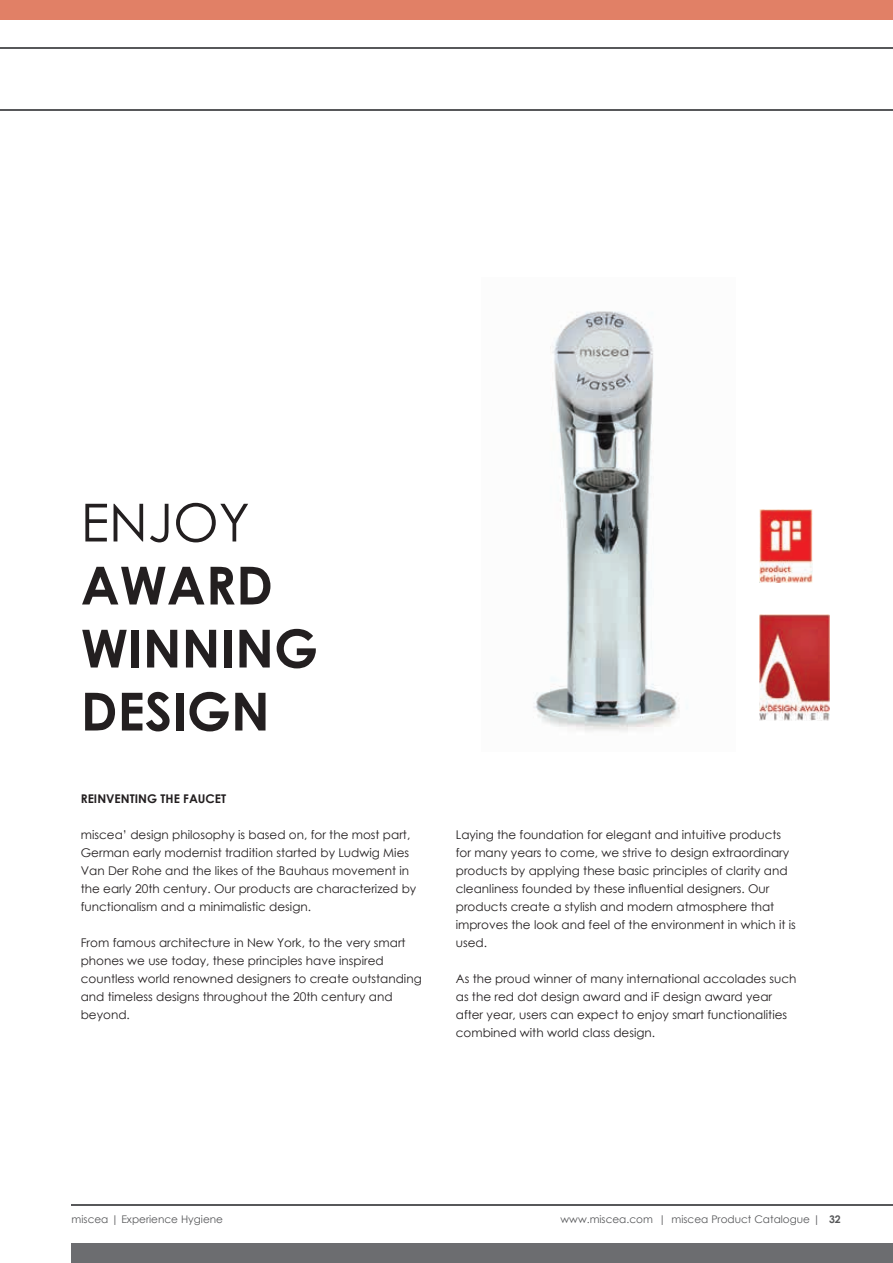
<style>
.page{position:relative;width:893px;height:1263px;background:#fff}
.page>*{position:absolute;margin:0;border:0;box-sizing:border-box;transform-origin:0 0}
.t1{font:700 52.5px/63px "Century Gothic";color:#231f20}
.t2{font:52.5px "Century Gothic";color:#231f20}
.t3{font:12px/18px "Century Gothic";color:#231f20}
.t4{font:700 12px "Century Gothic";color:#231f20}
.t5{font:10.5px "Century Gothic";color:#57585a}
.s1{font-weight:700}
</style>
<div class="page">
<div style="left:72px;top:1244px;width:821px;height:19px;background:#6c6d70"></div>
<hr style="left:72px;top:1205px;width:821px;height:1px;background:#57585a">
<hr style="left:0;top:48px;width:893px;height:1px;background:#57585a">
<hr style="left:0;top:109px;width:893px;height:1px;background:#57585a">
<div style="left:0;top:0;width:893px;height:20px;background:#e18066"></div>
<img style="left:533px;top:311px;width:147px;height:420px">
<img style="left:760px;top:510px;width:53px;height:72px">
<img style="left:760px;top:614px;width:69px;height:107px">
<h1 class="t2" style="left:81px;top:486px;width:170px">ENJOY</h1>
<h1 class="t1" style="left:81px;top:552px;width:239px">AWARD<br>WINNING<br>DESIGN</h1>
<p class="t4" style="left:81px;top:790px;width:147px">REINVENTING THE FAUCET</p>
<p class="t3" style="left:81px;top:826px;width:337px">miscea’ design philosophy is based on, for the most part, German early modernist tradition started by Ludwig Mies Van Der Rohe and the likes of the Bauhaus movement in the early 20th century. Our products are characterized by functionalism and a minimalistic design.</p>
<p class="t3" style="left:81px;top:934px;width:342px">From famous architecture in New York, to the very smart phones we use today, these principles have inspired countless world renowned designers to create outstanding and timeless designs throughout the 20th century and beyond.</p>
<p class="t3" style="left:456px;top:826px;width:342px">Laying the foundation for elegant and intuitive products for many years to come, we strive to design extraordinary products by applying these basic principles of clarity and cleanliness founded by these influential designers. Our products create a stylish and modern atmosphere that improves the look and feel of the environment in which it is used.</p>
<p class="t3" style="left:456px;top:970px;width:342px">As the proud winner of many international accolades such as the red dot design award and iF design award year after year, users can expect to enjoy smart functionalities combined with world class design.</p>
<p class="t5" style="left:72px;top:1212px;width:153px">miscea | Experience Hygiene</p>
<p class="t5" style="left:561px;top:1212px;width:282px">www.miscea.com | miscea Product Catalogue | <span class="s1">32</span></p>
</div>
